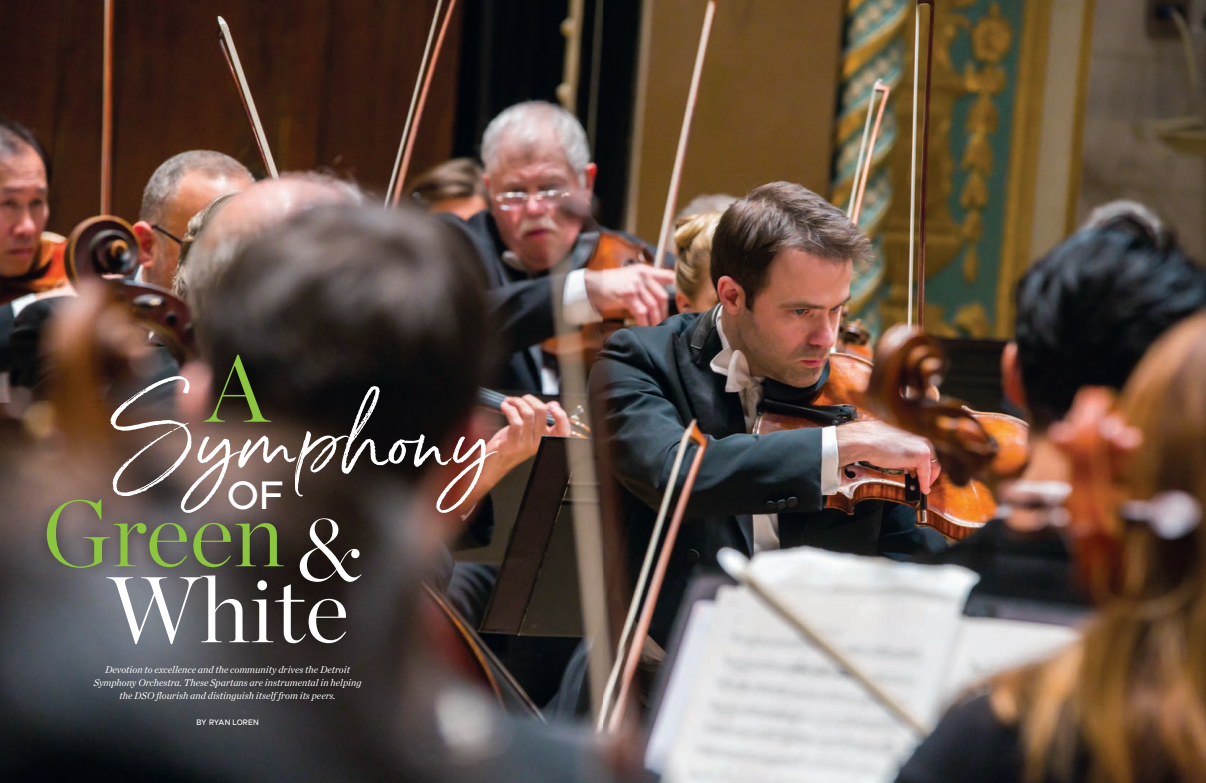
<style>
.page{position:relative;width:1206px;height:783px;background:#fff}
.page>*{position:absolute;margin:0;border:0;box-sizing:border-box;transform-origin:0 0}
.t1{font:102.5px "Serendipity Wide";color:#fff}
.t2{font:300 93.2px/144.6px "Chronicle Display";color:#8bc63e}
.t3{font:300 93.2px "Chronicle Display";color:#fff}
.t4{font:500 40px "Metropolis";color:#fff}
.t5{font:italic 10px/13px "Chronicle Deck";color:#fff;text-align:center}
.t6{font:500 8px "Metropolis";letter-spacing:-.015em;color:#fff;scale:.95 1}
.s1{font-weight:200;color:#fff}
</style>
<div class="page">
<img style="left:0;top:0;width:1206px;height:783px">
<div style="left:32px;top:485px;width:264px;height:98px;background:#231f20;opacity:.85"></div>
<h2 class="t2" style="left:42px;top:310px;width:323px;text-indent:164px">A<br>Green <span class="s1">&amp;</span></h2>
<h1 class="t1" style="left:113px;top:374px;width:381px">Symphony</h1>
<h3 class="t4" style="left:227px;top:470px;width:59px">OF</h3>
<h2 class="t3" style="left:107px;top:539px;width:244px">White</h2>
<p class="t5" style="left:94px;top:662px;width:269px">Devotion to excellence and the community drives the Detroit<br>Symphony Orchestra. These Spartans are instrumental in helping the DSO flourish and distinguish itself from its peers.</p>
<p class="t6" style="left:197px;top:717px;width:67px">BY RYAN LOREN</p>
</div>
